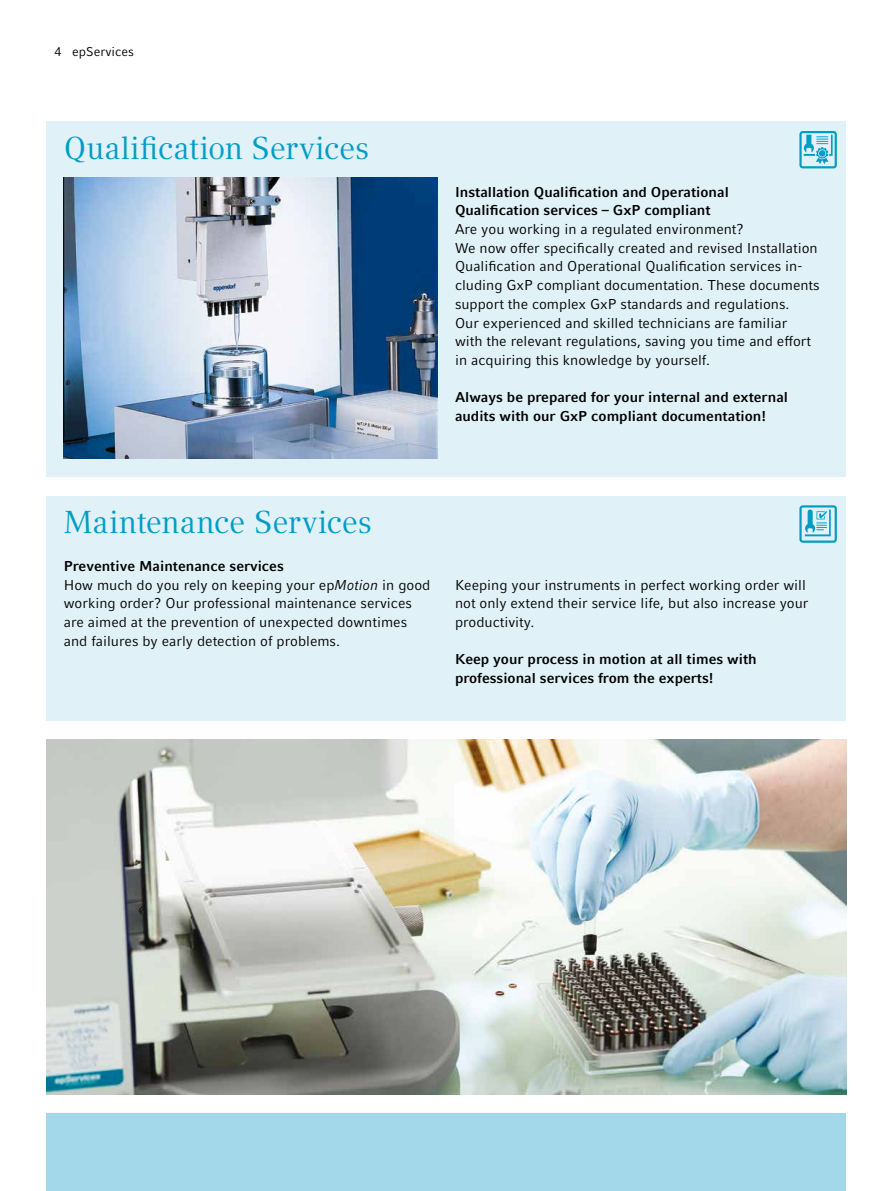
<style>
.page{position:relative;width:893px;height:1191px;background:#fff}
.page>*{position:absolute;margin:0;border:0;box-sizing:border-box;transform-origin:0 0}
.t1{font:31.5px "Compatil Textfor Eppendorf";letter-spacing:-.005em;color:#009dc5}
.t2{font:14.25px/18.8px "Compatil Factfor Eppendorf";color:#000}
.t3{font:700 14.25px/18.8px "Compatil Factfor Eppendorf";color:#000}
.t4{font:12.75px "Compatil Factfor Eppendorf";color:#000}
.s1{font-weight:700}
.s2{font-style:italic}
</style>
<div class="page">
<div style="left:47px;top:1113px;width:799px;height:78px;background:#a3d8ea"></div>
<div style="left:47px;top:122px;width:799px;height:355px;background:#e0f1f8"></div>
<img style="left:64px;top:178px;width:374px;height:280px">
<svg style="left:799px;top:131px;width:38px;height:37px"></svg>
<div style="left:47px;top:496px;width:799px;height:224px;background:#e0f1f8"></div>
<svg style="left:799px;top:505px;width:38px;height:38px"></svg>
<img style="left:47px;top:739px;width:799px;height:355px">
<p class="t4" style="left:55px;top:44px;width:81px">4 epServices</p>
<h1 class="t1" style="left:64px;top:130px;width:307px">Qualification Services</h1>
<p class="t3" style="left:455px;top:182px;width:275px">Installation Qualification and Operational<br>Qualification services – GxP compliant</p>
<p class="t2" style="left:455px;top:220px;width:366px">Are you working in a regulated environment?<br>We now offer specifically created and revised Installation Qualification and Operational Qualification services in&shy;cluding GxP compliant documentation. These documents support the complex GxP standards and regulations.<br>Our experienced and skilled technicians are familiar<br>with the relevant regulations, saving you time and effort in acquiring this knowledge by yourself.</p>
<p class="t3" style="left:455px;top:388px;width:335px">Always be prepared for your internal and external audits with our GxP compliant documentation!</p>
<h1 class="t1" style="left:64px;top:504px;width:310px">Maintenance Services</h1>
<p class="t2" style="left:64px;top:556px;width:368px"><span class="s1">Preventive Maintenance services<br></span>How much do you rely on keeping your ep<span class="s2">Motion</span> in good working order? Our professional maintenance services are aimed at the prevention of unexpected downtimes and failures by early detection of problems.</p>
<p class="t2" style="left:455px;top:575px;width:355px">Keeping your instruments in perfect working order will not only extend their service life, but also increase your productivity.</p>
<p class="t3" style="left:455px;top:650px;width:303px">Keep your process in motion at all times with professional services from the experts!</p>
</div>
